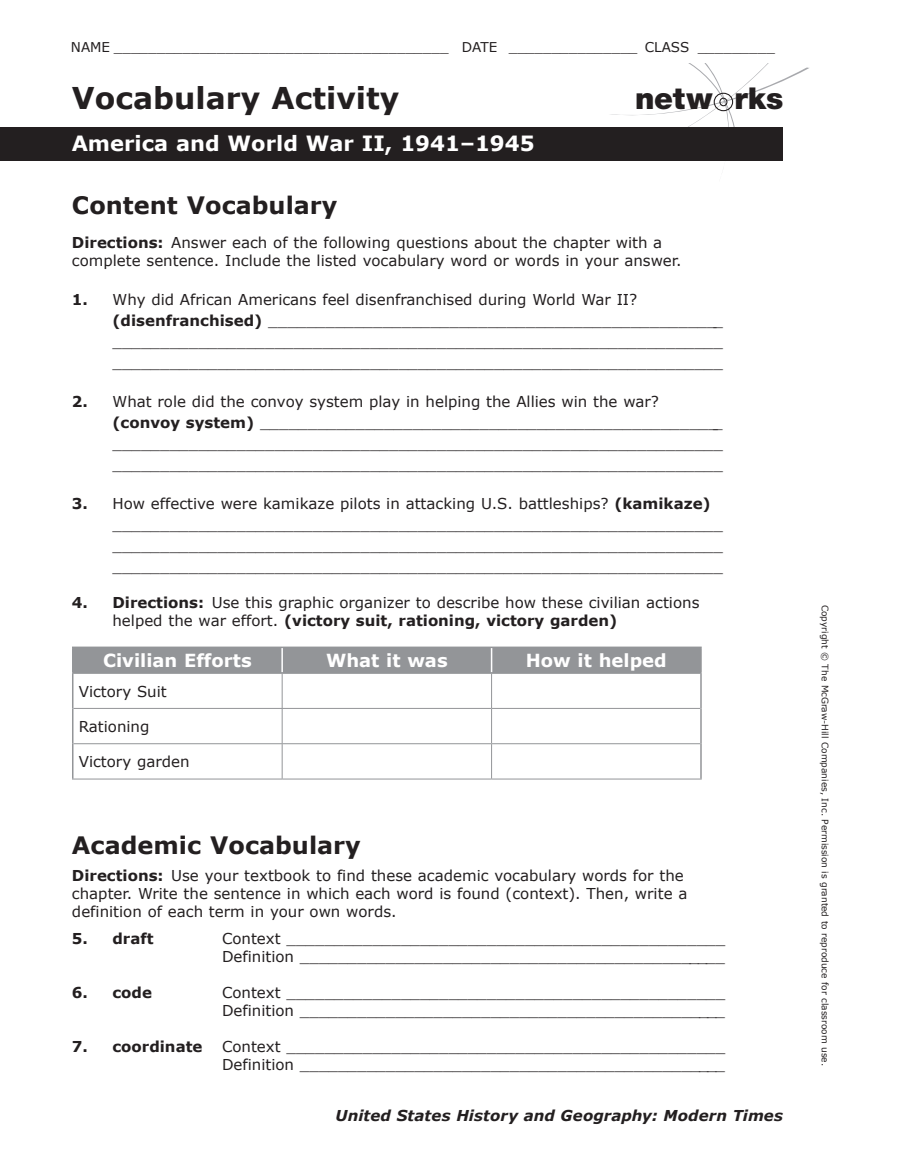
<style>
.page{position:relative;width:918px;height:1175px;background:#fff}
.page>*{position:absolute;margin:0;border:0;box-sizing:border-box;transform-origin:0 0}
.t1{font:900 30.15px "Helvetica Neue LT Std";color:#231f20}
.t2{font:700 30px "Verdana";color:#231f20}
.t3{font:700 24px "Verdana";color:#231f20}
.t4{font:700 21px "Verdana";color:#fff}
.t5{font:700 18px "Verdana";color:#fff}
.t6{font:15px/21px "Verdana";color:#231f20}
.t7{font:italic 700 15px "Verdana";letter-spacing:.005em;color:#231f20}
.t8{font:700 15px "Verdana";color:#231f20}
.t9{font:13.5px "Verdana";color:#231f20}
.t10{font:9px "Verdana";color:#231f20}
.s1{font-weight:700}
</style>
<div class="page">
<svg style="left:609px;top:63px;width:200px;height:98px"></svg>
<div style="left:0;top:128px;width:783px;height:32px;background:#231f20"></div>
<svg style="left:73px;top:674px;width:627px;height:104px"></svg>
<hr style="left:72px;top:646px;width:210px;height:2px;background:#939598">
<hr style="left:72px;top:648px;width:2px;height:24px;background:#939598">
<hr style="left:282px;top:646px;width:420px;height:2px;background:#939598">
<hr style="left:700px;top:648px;width:2px;height:24px;background:#939598">
<hr style="left:72px;top:674px;width:1px;height:34px;background:#939598">
<hr style="left:700px;top:674px;width:2px;height:34px;background:#939598">
<div style="left:74px;top:648px;width:626px;height:24px;background:#939598"></div>
<hr style="left:282px;top:674px;width:1px;height:34px;background:#939598">
<hr style="left:491px;top:674px;width:1px;height:34px;background:#939598">
<hr style="left:74px;top:708px;width:418px;height:1px;background:#939598">
<hr style="left:282px;top:708px;width:1px;height:35px;background:#939598">
<hr style="left:492px;top:708px;width:208px;height:1px;background:#939598">
<hr style="left:491px;top:708px;width:1px;height:35px;background:#939598">
<hr style="left:74px;top:743px;width:418px;height:1px;background:#939598">
<hr style="left:282px;top:744px;width:1px;height:34px;background:#939598">
<hr style="left:492px;top:743px;width:208px;height:1px;background:#939598">
<hr style="left:491px;top:744px;width:1px;height:34px;background:#939598">
<hr style="left:72px;top:778px;width:210px;height:1px;background:#939598">
<hr style="left:492px;top:778px;width:210px;height:1px;background:#939598">
<hr style="left:72px;top:672px;width:630px;height:2px;background:#939598">
<hr style="left:72px;top:708px;width:2px;height:35px;background:#939598">
<hr style="left:700px;top:708px;width:2px;height:35px;background:#939598">
<hr style="left:72px;top:743px;width:2px;height:35px;background:#939598">
<hr style="left:282px;top:778px;width:210px;height:1px;background:#939598">
<hr style="left:700px;top:743px;width:2px;height:35px;background:#939598">
<p class="t9" style="left:71px;top:39px;width:706px">NAME _______________________________________ DATE _______________ CLASS _________</p>
<h2 class="t2" style="left:72px;top:79px;width:329px">Vocabulary Activity</h2>
<h3 class="t4" style="left:72px;top:130px;width:465px">America and World War II, 1941–1945</h3>
<h3 class="t3" style="left:72px;top:189px;width:267px">Content Vocabulary</h3>
<h1 class="t1" style="left:635px;top:88px;width:150px">netw rks</h1>
<p class="t6" style="left:72px;top:232px;width:611px;line-height:18px"><span class="s1">Directions:</span> Answer each of the following questions about the chapter with a complete sentence. Include the listed vocabulary word or words in your answer.</p>
<p class="t6" style="left:112px;top:288px;width:612px;text-indent:-40px"><span class="s1">1.</span> Why did African Americans feel disenfranchised during World War II? <span class="s1">(disenfranchised)</span> ________________________________________________ ________________________________________________________________ ________________________________________________________________</p>
<p class="t6" style="left:112px;top:390px;width:612px;text-indent:-40px"><span class="s1">2.</span> What role did the convoy system play in helping the Allies win the war? <span class="s1">(convoy system)</span> _________________________________________________ ________________________________________________________________ ________________________________________________________________</p>
<p class="t6" style="left:112px;top:492px;width:612px;text-indent:-40px"><span class="s1">3.</span> How effective were kamikaze pilots in attacking U.S. battleships? <span class="s1">(kamikaze) </span>________________________________________________________________ ________________________________________________________________ ________________________________________________________________</p>
<p class="t6" style="left:112px;top:592px;width:589px;line-height:18px;text-indent:-40px"><span class="s1">4. Directions:</span> Use this graphic organizer to describe how these civilian actions helped the war effort. <span class="s1">(victory suit, rationing, victory garden)</span></p>
<p class="t5" style="left:103px;top:649px;width:150px">Civilian Efforts</p>
<p class="t5" style="left:326px;top:649px;width:123px">What it was</p>
<p class="t5" style="left:526px;top:649px;width:142px">How it helped</p>
<p class="t6" style="left:79px;top:680px;width:90px">Victory Suit</p>
<p class="t6" style="left:79px;top:715px;width:72px">Rationing</p>
<p class="t6" style="left:79px;top:750px;width:112px">Victory garden</p>
<h3 class="t3" style="left:72px;top:829px;width:290px">Academic Vocabulary</h3>
<p class="t6" style="left:72px;top:865px;width:617px;line-height:18px"><span class="s1">Directions:</span> Use your textbook to find these academic vocabulary words for the chapter. Write the sentence in which each word is found (context). Then, write a definition of each term in your own words.</p>
<p class="t8" style="left:72px;top:928px;width:83px">5. draft</p>
<p class="t6" style="left:222px;top:928px;width:505px;line-height:18px">Context ______________________________________________<br>Definition _____________________________________________</p>
<p class="t8" style="left:72px;top:982px;width:82px">6. code</p>
<p class="t6" style="left:222px;top:982px;width:505px;line-height:18px">Context ______________________________________________<br>Definition _____________________________________________</p>
<p class="t8" style="left:72px;top:1036px;width:132px">7. coordinate</p>
<p class="t6" style="left:222px;top:1036px;width:505px;line-height:18px">Context ______________________________________________<br>Definition _____________________________________________</p>
<p class="t7" style="left:336px;top:1106px;width:449px">United States History and Geography: Modern Times</p>
<p class="t10" style="left:831px;top:604px;width:463px;rotate:90deg">Copyright © The McGraw-Hill Companies, Inc. Permission is granted to reproduce for classroom use.</p>
</div>
